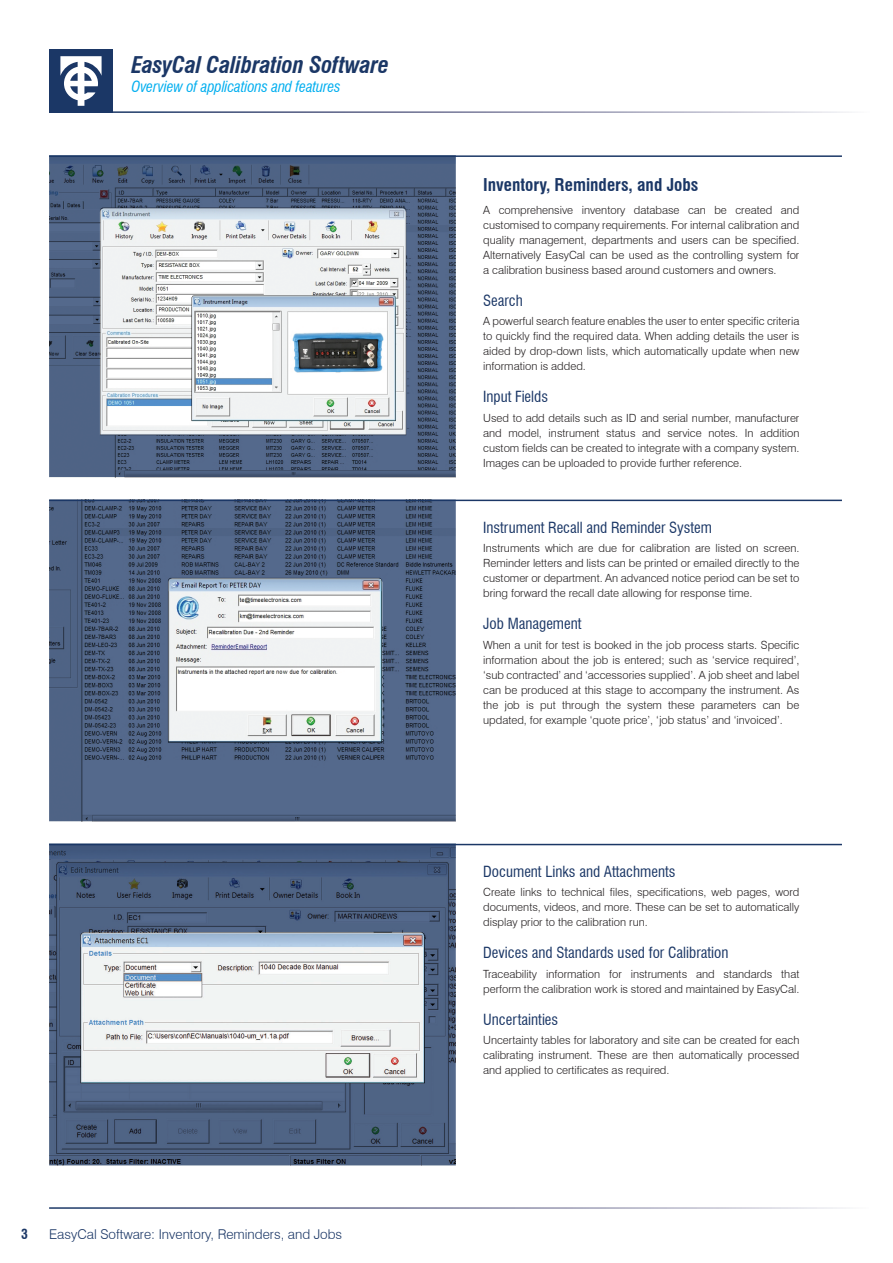
<style>
.page{position:relative;width:893px;height:1263px;background:#fff}
.page>*{position:absolute;margin:0;border:0;box-sizing:border-box;transform-origin:0 0}
.Head_L{font:italic 700 condensed 22.5px "Swiss 721 BT";letter-spacing:-.01em;color:#1b3766}
.t1{font:700 condensed 17.25px "Swiss 721 BT";color:#1b3766}
.t2{font:condensed 15px "Swiss 721 BT";color:#1b3766}
.SubHead_R{font:italic condensed 15px "Swiss 721 BT";letter-spacing:-.01em;color:#00aeef}
.foot_text_L{font:300 13.5px "Swiss 721 BT";color:#1b3766}
.t3{font:700 condensed 13.5px "Swiss 721 BT";color:#1b3766}
.t4{font:300 11.25px/15px "Swiss 721 BT";color:#231f20;text-align:justify}
</style>
<div class="page">
<div style="left:49px;top:49px;width:64px;height:64px;background:#1b3766"></div>
<svg style="left:60px;top:56px;width:42px;height:50px"></svg>
<svg style="left:49px;top:157px;width:407px;height:320px"></svg>
<svg style="left:49px;top:501px;width:407px;height:320px;fill:#54698c"></svg>
<svg style="left:49px;top:845px;width:407px;height:320px"></svg>
<hr style="left:49px;top:844px;width:793px;height:1px;background:#1b3766">
<hr style="left:49px;top:155px;width:793px;height:2px;background:#1b3766">
<hr style="left:49px;top:500px;width:793px;height:1px;background:#1b3766">
<p class="Head_L" style="left:131px;top:52px;width:259px">EasyCal Calibration Software</p>
<p class="SubHead_R" style="left:132px;top:78px;width:211px">Overview of applications and features</p>
<p class="t3" style="left:21px;top:1226px;width:8px">3</p>
<p class="foot_text_L" style="left:49px;top:1226px;width:295px">EasyCal Software: Inventory, Reminders, and Jobs</p>
<p class="t1" style="left:483px;top:174px;width:217px">Inventory, Reminders, and Jobs</p>
<p class="t4" style="left:483px;top:202px;width:318px">A comprehensive inventory database can be created and customised to company requirements. For internal calibration and quality management, departments and users can be specified.<br>Alternatively EasyCal can be used as the controlling system for a calibration business based around customers and owners.</p>
<p class="t2" style="left:483px;top:292px;width:41px">Search</p>
<p class="t4" style="left:483px;top:314px;width:318px">A powerful search feature enables the user to enter specific criteria to quickly find the required data. When adding details the user is aided by drop-down lists, which automatically update when new information is added.</p>
<p class="t2" style="left:483px;top:388px;width:66px">Input Fields</p>
<p class="t4" style="left:483px;top:410px;width:318px">Used to add details such as ID and serial number, manufacturer and model, instrument status and service notes. In addition custom fields can be created to integrate with a company system.<br>Images can be uploaded to provide further reference.</p>
<p class="t2" style="left:483px;top:519px;width:230px">Instrument Recall and Reminder System</p>
<p class="t4" style="left:483px;top:541px;width:318px">Instruments which are due for calibration are listed on screen.<br>Reminder letters and lists can be printed or emailed directly to the customer or department. An advanced notice period can be set to bring forward the recall date allowing for response time.</p>
<p class="t2" style="left:483px;top:615px;width:100px">Job Management</p>
<p class="t4" style="left:483px;top:637px;width:318px">When a unit for test is booked in the job process starts. Specific information about the job is entered; such as ‘service required’, ‘sub contracted’ and ‘accessories supplied’. A job sheet and label can be produced at this stage to accompany the instrument. As the job is put through the system these parameters can be updated, for example ‘quote price’, ‘job status’ and ‘invoiced’.</p>
<p class="t2" style="left:483px;top:863px;width:194px">Document Links and Attachments</p>
<p class="t4" style="left:483px;top:885px;width:318px">Create links to technical files, specifications, web pages, word documents, videos, and more. These can be set to automatically display prior to the calibration run.</p>
<p class="t2" style="left:483px;top:944px;width:247px">Devices and Standards used for Calibration</p>
<p class="t4" style="left:483px;top:966px;width:318px">Traceability information for instruments and standards that perform the calibration work is stored and maintained by EasyCal.</p>
<p class="t2" style="left:483px;top:1010px;width:77px">Uncertainties</p>
<p class="t4" style="left:483px;top:1032px;width:318px">Uncertainty tables for laboratory and site can be created for each calibrating instrument. These are then automatically processed and applied to certificates as required.</p>
</div>
